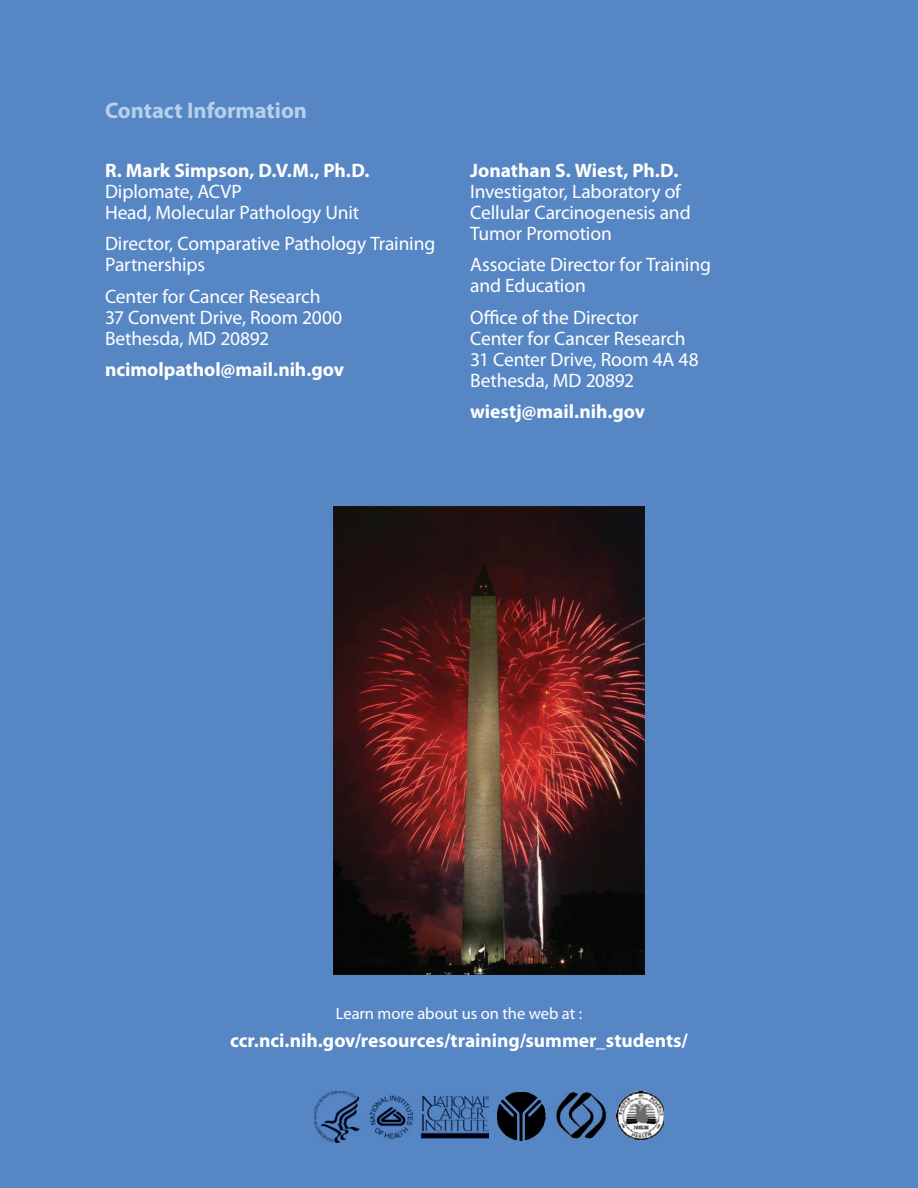
<style>
.page{position:relative;width:918px;height:1188px;background:#5786c5}
.page>*{position:absolute;margin:0;border:0;box-sizing:border-box;transform-origin:0 0}
.t1{font:700 22.5px "Myriad Pro";letter-spacing:-.005em;color:#b7d0ec}
.t2{font:19.5px/21px "Myriad Pro";letter-spacing:-.01em;color:#fff}
.t3{font:700 19.5px "Myriad Pro";letter-spacing:-.005em;color:#fff}
.t4{font:16.5px "Myriad Pro";letter-spacing:-.005em;color:#fff}
</style>
<div class="page">
<img style="left:334px;top:507px;width:310px;height:467px">
<img style="left:314px;top:1091px;width:174px;height:52px">
<img style="left:497px;top:1092px;width:48px;height:48px">
<img style="left:556px;top:1091px;width:51px;height:48px">
<img style="left:616px;top:1092px;width:48px;height:47px">
<p class="t1" style="left:105px;top:98px;width:204px">Contact Information</p>
<p class="t3" style="left:105px;top:159px;width:266px">R. Mark Simpson, D.V.M., Ph.D.</p>
<p class="t2" style="left:105px;top:181px;width:256px">Diplomate, ACVP<br>Head, Molecular Pathology Unit</p>
<p class="t2" style="left:105px;top:233px;width:332px">Director, Comparative Pathology Training<br>Partnerships</p>
<p class="t2" style="left:105px;top:286px;width:239px">Center for Cancer Research<br>37 Convent Drive, Room 2000<br>Bethesda, MD 20892</p>
<p class="t3" style="left:105px;top:359px;width:241px">ncimolpathol@mail.nih.gov</p>
<p class="t3" style="left:470px;top:159px;width:210px">Jonathan S. Wiest, Ph.D.</p>
<p class="t2" style="left:470px;top:181px;width:222px">Investigator, Laboratory of<br>Cellular Carcinogenesis and<br>Tumor Promotion</p>
<p class="t2" style="left:470px;top:254px;width:242px">Associate Director for Training and Education</p>
<p class="t2" style="left:470px;top:307px;width:230px">Office of the Director<br>Center for Cancer Research<br>31 Center Drive, Room 4A 48<br>Bethesda, MD 20892</p>
<p class="t3" style="left:470px;top:401px;width:176px">wiestj@mail.nih.gov</p>
<p class="t4" style="left:336px;top:1004px;width:248px">Learn more about us on the web at :</p>
<p class="t3" style="left:230px;top:1029px;width:459px">ccr.nci.nih.gov/resources/training/summer_students/</p>
</div>
